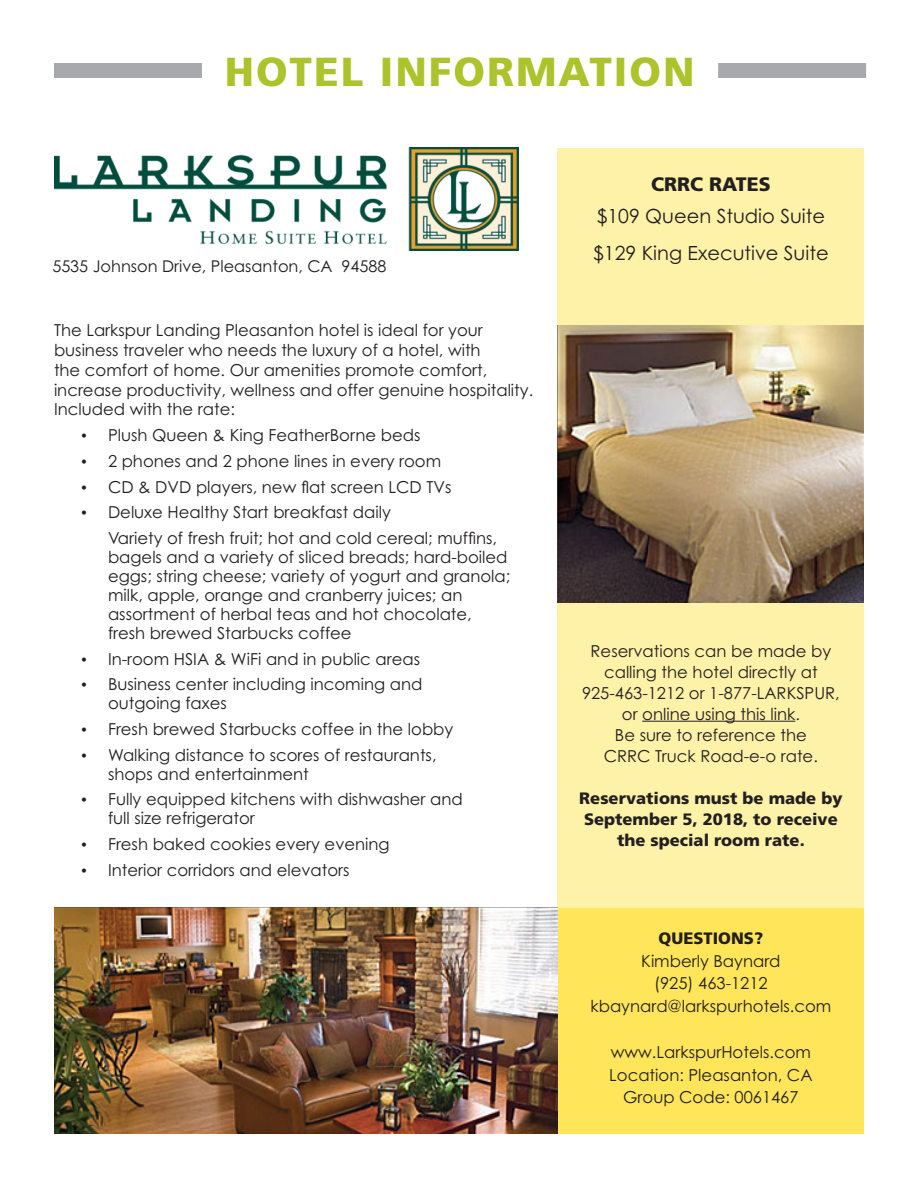
<style>
.page{position:relative;width:918px;height:1188px;background:#fff}
.page>*{position:absolute;margin:0;border:0;box-sizing:border-box;transform-origin:0 0}
.t1{font:900 40.5px "Frutiger";letter-spacing:.05em;color:#acc32b}
.t2{font:19.5px "Century Gothic";color:#231f20}
.t3{font:900 19.5px "Frutiger";color:#231f20}
.Body_Text_3{font:16.5px/18.9px "Century Gothic";color:#231f20}
.Body_Text_3-2{font:900 16.5px/21px "Frutiger";color:#231f20;text-align:center}
.t4{font:16.2px "Century Gothic";color:#231f20}
.s1{font-family:"Times New Roman"}
.s2{font-family:"Frutiger";font-weight:900}
</style>
<div class="page">
<div style="left:558px;top:908px;width:306px;height:226px;background:#fee559"></div>
<div style="left:558px;top:148px;width:306px;height:760px;background:#fef1a8"></div>
<div style="left:54px;top:63px;width:148px;height:15px;background:#a8a9ad"></div>
<div style="left:718px;top:63px;width:148px;height:15px;background:#a8a9ad"></div>
<img style="left:54px;top:148px;width:465px;height:102px">
<img style="left:54px;top:908px;width:504px;height:226px">
<img style="left:558px;top:325px;width:306px;height:278px">
<hr style="left:642px;top:721px;width:153px;height:1px;background:#231f20">
<p class="t1" style="left:225px;top:47px;width:471px">HOTEL INFORMATION</p>
<p class="t4" style="left:52px;top:256px;width:336px">5535 Johnson Drive, Pleasanton, CA 94588</p>
<p class="Body_Text_3" style="left:54px;top:320px;width:481px;line-height:19.8px">The Larkspur Landing Pleasanton hotel is ideal for your business traveler who needs the luxury of a hotel, with<br>the comfort of home. Our amenities promote comfort, increase productivity, wellness and offer genuine hospitality.<br>Included with the rate:</p>
<p class="Body_Text_3" style="left:81px;top:425px;width:341px"><span class="s1">•</span> Plush Queen &amp; King FeatherBorne beds</p>
<p class="Body_Text_3" style="left:81px;top:451px;width:362px"><span class="s1">•</span> 2 phones and 2 phone lines in every room</p>
<p class="Body_Text_3" style="left:81px;top:477px;width:372px"><span class="s1">•</span> CD &amp; DVD players, new flat screen LCD TVs</p>
<p class="Body_Text_3" style="left:81px;top:503px;width:311px"><span class="s1">•</span> Deluxe Healthy Start breakfast daily</p>
<p class="Body_Text_3" style="left:108px;top:528px;width:404px">Variety of fresh fruit; hot and cold cereal; muffins, bagels and a variety of sliced breads; hard-boiled eggs; string cheese; variety of yogurt and granola; milk, apple, orange and cranberry juices; an assortment of herbal teas and hot chocolate, fresh brewed Starbucks coffee</p>
<p class="Body_Text_3" style="left:81px;top:649px;width:341px"><span class="s1">•</span> In-room HSIA &amp; WiFi and in public areas</p>
<p class="Body_Text_3" style="left:108px;top:675px;width:316px;text-indent:-27px"><span class="s1">•</span> Business center including incoming and outgoing faxes</p>
<p class="Body_Text_3" style="left:81px;top:719px;width:374px"><span class="s1">•</span> Fresh brewed Starbucks coffee in the lobby</p>
<p class="Body_Text_3" style="left:108px;top:745px;width:330px;text-indent:-27px"><span class="s1">•</span> Walking distance to scores of restaurants, shops and entertainment</p>
<p class="Body_Text_3" style="left:108px;top:790px;width:356px;text-indent:-27px"><span class="s1">•</span> Fully equipped kitchens with dishwasher and full size refrigerator</p>
<p class="Body_Text_3" style="left:81px;top:834px;width:310px"><span class="s1">•</span> Fresh baked cookies every evening</p>
<p class="Body_Text_3" style="left:81px;top:860px;width:270px"><span class="s1">•</span> Interior corridors and elevators</p>
<p class="t3" style="left:651px;top:172px;width:121px">CRRC RATES</p>
<p class="t2" style="left:597px;top:205px;width:230px">$109 Queen Studio Suite</p>
<p class="t2" style="left:593px;top:241px;width:237px">$129 King Executive Suite</p>
<p class="Body_Text_3" style="left:582px;top:640px;width:259px;line-height:21px;text-align:center">Reservations can be made by calling the hotel directly at<br>925-463-1212 or 1-877-LARKSPUR, or online using this link.</p>
<p class="Body_Text_3" style="left:604px;top:724px;width:216px;line-height:21px;text-align:center">Be sure to reference the<br>CRRC Truck Road-e-o rate.</p>
<p class="Body_Text_3-2" style="left:579px;top:787px;width:265px">Reservations must be made by<br>September 5, 2018, to receive the special room rate.</p>
<p class="Body_Text_3" style="left:641px;top:926px;width:141px;line-height:22.8px;text-align:center"><span class="s2">QUESTIONS?<br></span>Kimberly Baynard (925) 463-1212</p>
<p class="Body_Text_3" style="left:590px;top:997px;width:242px">kbaynard@larkspurhotels.com</p>
<p class="Body_Text_3" style="left:611px;top:1042px;width:202px">www.LarkspurHotels.com</p>
<p class="Body_Text_3" style="left:609px;top:1063px;width:205px;line-height:22.8px;text-align:center">Location: Pleasanton, CA<br>Group Code: 0061467</p>
</div>
